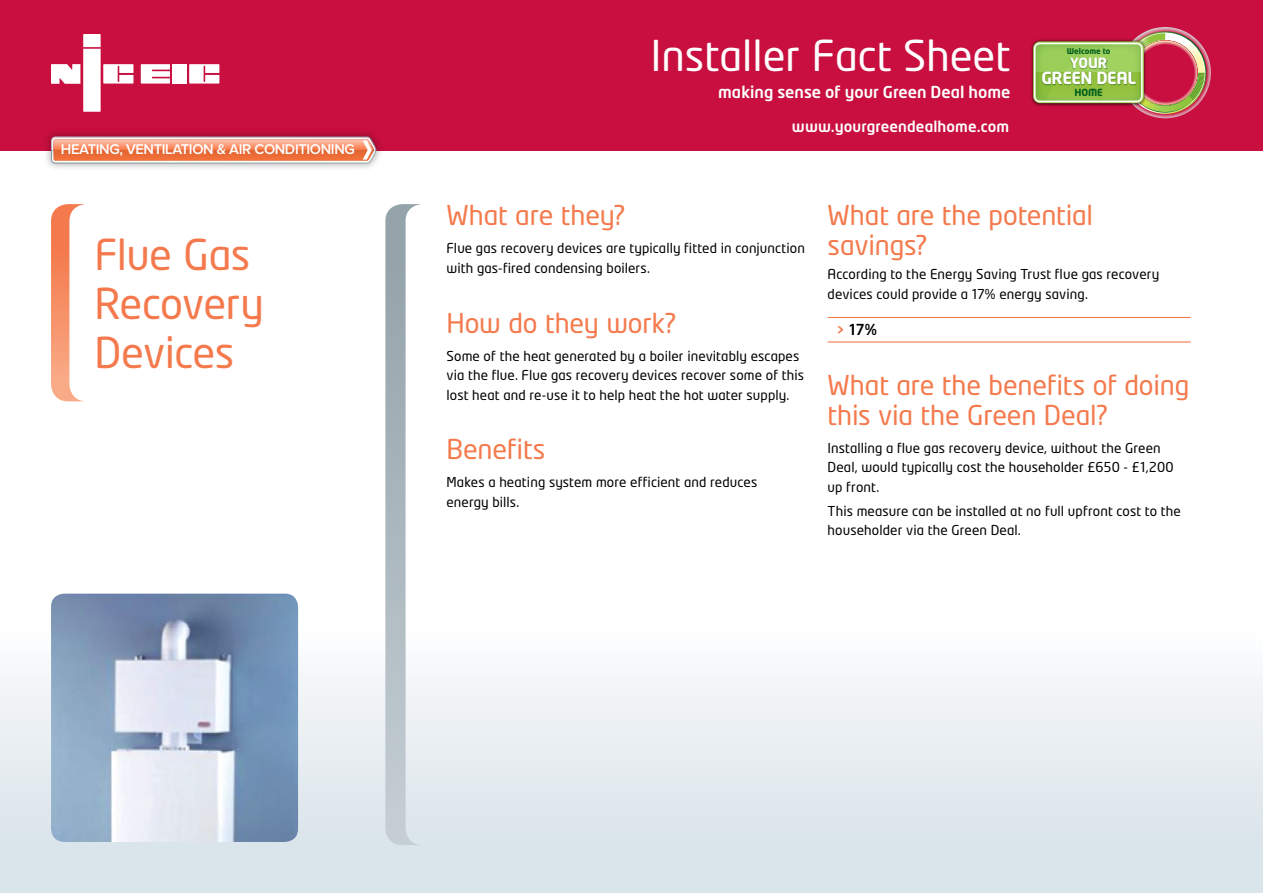
<style>
.page{position:relative;width:1263px;height:893px;background:#fff}
.page>*{position:absolute;margin:0;border:0;box-sizing:border-box;transform-origin:0 0}
.t1{font:42px/49.1px "Neo Tech";letter-spacing:-.015em;color:#f47a4d}
.t2{font:42px "Neo Tech";color:#fff}
.t3{font:27px/30px "Neo Tech";letter-spacing:-.005em;color:#f47a4d}
.t4{font:700 16.5px "Neo Tech Alt";letter-spacing:-.025em;color:#fff}
.t5{font:500 16.2px "Neo Tech";color:#fff}
.t6{font:500 15px "Neo Tech";letter-spacing:.01em;color:#fff}
.t7{font:500 15px "Neo Tech";color:#000}
.t8{font:600 14.7px "Proxima Nova";letter-spacing:-.025em;color:#fff}
.t9{font:700 13.95px "Neo Tech Alt";color:#fff}
.t10{font:13.5px/19.5px "Neo Tech";letter-spacing:.01em;color:#000}
.t11{font:700 9.75px "Neo Tech Alt";color:#005d1e}
.t12{font:700 7.8px "Neo Tech Alt";letter-spacing:-.005em;color:#005d1e}
.s1{font-weight:700;font-size:13.5px;color:#f47a4d}
</style>
<div class="page">
<div style="left:0;top:0;width:1263px;height:151px;background:#c80f3f"></div>
<div style="left:0;top:617px;width:1263px;height:276px;background:linear-gradient(to bottom,#fefefe,#d4e0e8)"></div>
<svg style="left:189px;top:64px;width:30px;height:20px"></svg>
<svg style="left:141px;top:64px;width:29px;height:20px"></svg>
<div style="left:172px;top:64px;width:15px;height:20px;background:#fff"></div>
<svg style="left:51px;top:34px;width:82px;height:78px"></svg>
<img style="left:1031px;top:41px;width:4px;height:63px">
<svg style="left:1035px;top:27px;width:176px;height:92px"></svg>
<img style="left:1069px;top:55px;width:39px;height:14px">
<img style="left:1040px;top:69px;width:97px;height:20px">
<svg style="left:51px;top:204px;width:34px;height:197px"></svg>
<hr style="left:828px;top:317px;width:363px;height:1px;background:#f47a4d">
<hr style="left:828px;top:341px;width:363px;height:2px;background:#f47a4d">
<svg style="left:385px;top:204px;width:38px;height:641px"></svg>
<img style="left:47px;top:132px;width:334px;height:36px">
<svg style="left:51px;top:136px;width:325px;height:27px;background:#ec9373"></svg>
<img style="left:51px;top:594px;width:247px;height:248px">
<p class="t8" style="left:61px;top:143px;width:296px">HEATING, VENTILATION &amp; AIR CONDITIONING</p>
<h1 class="t1" style="left:94px;top:230px;width:171px">Flue Gas<br>Recovery<br>Devices</h1>
<h1 class="t2" style="left:650px;top:30px;width:362px">Installer Fact Sheet</h1>
<p class="t12" style="left:1067px;top:46px;width:45px">Welcome to</p>
<p class="t9" style="left:1070px;top:54px;width:39px">YOUR</p>
<p class="t11" style="left:1074px;top:86px;width:30px">HOME</p>
<p class="t4" style="left:1041px;top:68px;width:96px">GREEN DEAL</p>
<p class="t5" style="left:718px;top:82px;width:294px">making sense of your Green Deal home</p>
<p class="t6" style="left:792px;top:117px;width:219px">www.yourgreendealhome.com</p>
<h2 class="t3" style="left:446px;top:200px;width:181px">What are they?</h2>
<p class="t10" style="left:446px;top:238px;width:360px">Flue gas recovery devices are typically fitted in conjunction with gas-fired condensing boilers.</p>
<h2 class="t3" style="left:446px;top:307px;width:232px">How do they work?</h2>
<p class="t10" style="left:446px;top:346px;width:359px">Some of the heat generated by a boiler inevitably escapes via the flue. Flue gas recovery devices recover some of this lost heat and re-use it to help heat the hot water supply.</p>
<h2 class="t3" style="left:446px;top:434px;width:101px">Benefits</h2>
<p class="t10" style="left:446px;top:472px;width:312px">Makes a heating system more efficient and reduces energy bills.</p>
<h2 class="t3" style="left:828px;top:200px;width:267px">What are the potential savings?</h2>
<p class="t10" style="left:828px;top:264px;width:333px">According to the Energy Saving Trust flue gas recovery devices could provide a 17% energy saving.</p>
<p class="t7" style="left:836px;top:320px;width:42px"><span class="s1">&gt;</span> 17%</p>
<h2 class="t3" style="left:828px;top:369px;width:363px">What are the benefits of doing this via the Green Deal?</h2>
<p class="t10" style="left:828px;top:438px;width:347px">Installing a flue gas recovery device, without the Green<br>Deal, would typically cost the householder £650 - £1,200 up front.</p>
<p class="t10" style="left:828px;top:501px;width:355px">This measure can be installed at no full upfront cost to the householder via the Green Deal.</p>
</div>
